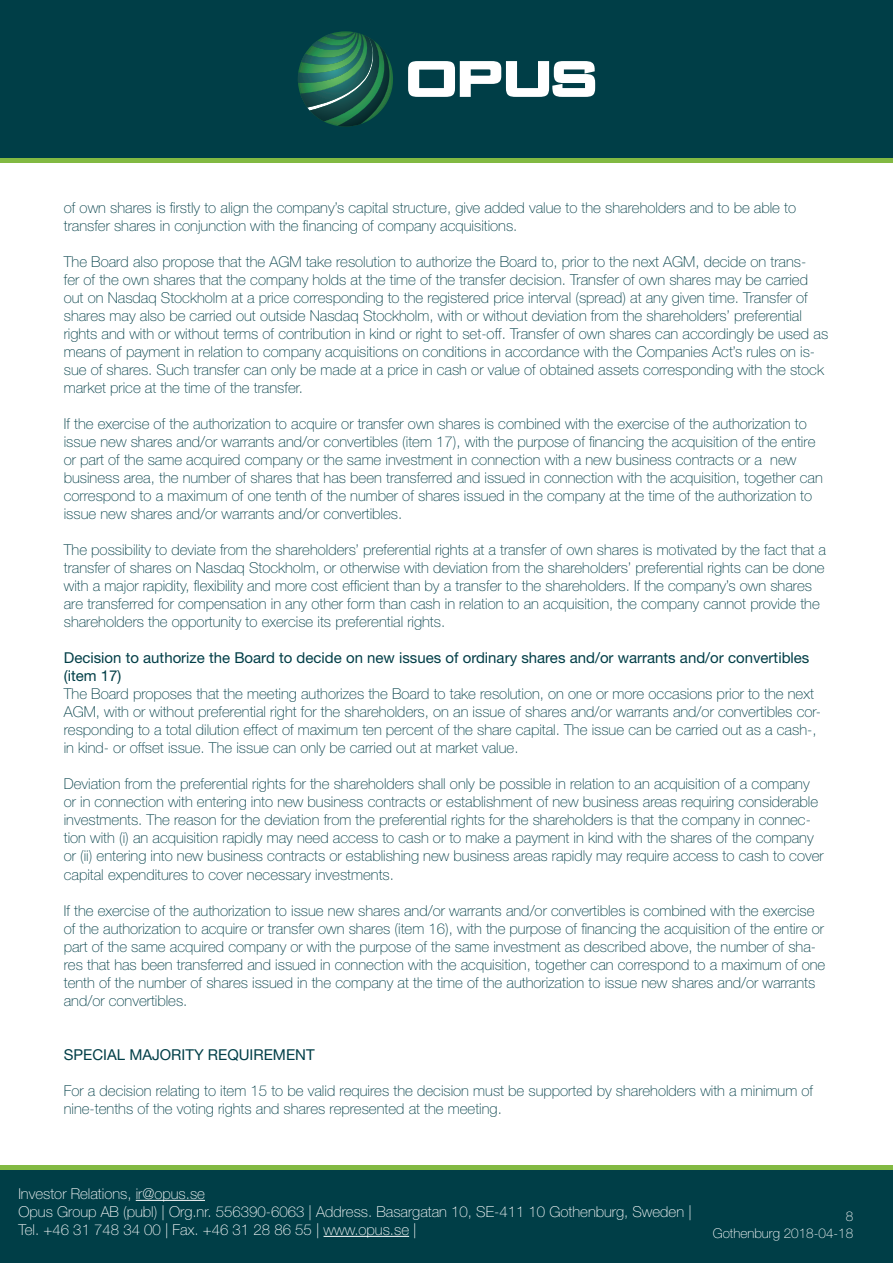
<style>
.page{position:relative;width:893px;height:1263px;background:#fff}
.page>*{position:absolute;margin:0;border:0;box-sizing:border-box;transform-origin:0 0}
.t1{font:100 15px/18px "Helvetica Neue LT Std";color:#003e47}
.t2{font:100 15px/18px "Helvetica Neue LT Std";color:#fff}
.t3{font:15px/18px "Helvetica Neue LT Std";color:#003e47}
.t4{font:100 13.5px/16.2px "Helvetica Neue LT Std";color:#fff;text-align:right}
</style>
<div class="page">
<div style="left:0;top:1165px;width:893px;height:98px;background:#003e47"></div>
<div style="left:0;top:0;width:893px;height:158px;background:#003e47"></div>
<hr style="left:136px;top:1200px;width:69px;height:1px;background:#fff">
<hr style="left:324px;top:1236px;width:85px;height:1px;background:#fff">
<hr style="left:0;top:1165px;width:893px;height:4px;background:#82b942">
<hr style="left:0;top:158px;width:893px;height:4px;background:#82b942">
<svg style="left:298px;top:31px;width:95px;height:96px"></svg>
<svg style="left:408px;top:61px;width:187px;height:36px"></svg>
<p class="t1" style="left:64px;top:199px;width:734px">of own shares is firstly to align the company’s capital structure, give added value to the shareholders and to be able to transfer shares in conjunction with the financing of company acquisitions.</p>
<p class="t1" style="left:64px;top:253px;width:766px">The Board also propose that the AGM take resolution to authorize the Board to, prior to the next AGM, decide on trans-<br>fer of the own shares that the company holds at the time of the transfer decision. Transfer of own shares may be carried out on Nasdaq Stockholm at a price corresponding to the registered price interval (spread) at any given time. Transfer of shares may also be carried out outside Nasdaq Stockholm, with or without deviation from the shareholders’ preferential rights and with or without terms of contribution in kind or right to set-off. Transfer of own shares can accordingly be used as means of payment in relation to company acquisitions on conditions in accordance with the Companies Act’s rules on is&shy;sue of shares. Such transfer can only be made at a price in cash or value of obtained assets corresponding with the stock market price at the time of the transfer.</p>
<p class="t1" style="left:64px;top:415px;width:761px">If the exercise of the authorization to acquire or transfer own shares is combined with the exercise of the authorization to issue new shares and/or warrants and/or convertibles (item 17), with the purpose of financing the acquisition of the entire or part of the same acquired company or the same investment in connection with a new business contracts or a new business area, the number of shares that has been transferred and issued in connection with the acquisition, together can correspond to a maximum of one tenth of the number of shares issued in the company at the time of the authorization to issue new shares and/or warrants and/or convertibles.</p>
<p class="t1" style="left:64px;top:541px;width:764px">The possibility to deviate from the shareholders’ preferential rights at a transfer of own shares is motivated by the fact that a transfer of shares on Nasdaq Stockholm, or otherwise with deviation from the shareholders’ preferential rights can be done with a major rapidity, flexibility and more cost efficient than by a transfer to the shareholders. If the company’s own shares are transferred for compensation in any other form than cash in relation to an acquisition, the company cannot provide the shareholders the opportunity to exercise its preferential rights.</p>
<p class="t3" style="left:64px;top:649px;width:747px">Decision to authorize the Board to decide on new issues of ordinary shares and/or warrants and/or convertibles (item 17)</p>
<p class="t1" style="left:64px;top:685px;width:759px">The Board proposes that the meeting authorizes the Board to take resolution, on one or more occasions prior to the next AGM, with or without preferential right for the shareholders, on an issue of shares and/or warrants and/or convertibles cor&shy;responding to a total dilution effect of maximum ten percent of the share capital. The issue can be carried out as a cash-, in kind- or offset issue. The issue can only be carried out at market value.</p>
<p class="t1" style="left:64px;top:775px;width:761px">Deviation from the preferential rights for the shareholders shall only be possible in relation to an acquisition of a company or in connection with entering into new business contracts or establishment of new business areas requiring considerable investments. The reason for the deviation from the preferential rights for the shareholders is that the company in connec&shy;tion with (i) an acquisition rapidly may need access to cash or to make a payment in kind with the shares of the company or (ii) entering into new business contracts or establishing new business areas rapidly may require access to cash to cover capital expenditures to cover necessary investments.</p>
<p class="t1" style="left:64px;top:901px;width:763px">If the exercise of the authorization to issue new shares and/or warrants and/or convertibles is combined with the exercise of the authorization to acquire or transfer own shares (item 16), with the purpose of financing the acquisition of the entire or part of the same acquired company or with the purpose of the same investment as described above, the number of sha&shy;res that has been transferred and issued in connection with the acquisition, together can correspond to a maximum of one</p>
<p class="t1" style="left:64px;top:973px;width:753px">tenth of the number of shares issued in the company at the time of the authorization to issue new shares and/or warrants and/or convertibles.</p>
<p class="t3" style="left:64px;top:1045px;width:252px">SPECIAL MAJORITY REQUIREMENT</p>
<p class="t1" style="left:64px;top:1081px;width:751px">For a decision relating to item 15 to be valid requires the decision must be supported by shareholders with a minimum of nine-tenths of the voting rights and shares represented at the meeting.</p>
<p class="t2" style="left:18px;top:1184px;width:675px">Investor Relations, ir@opus.se<br>Opus Group AB (publ) | Org.nr. 556390-6063 | Address. Basargatan 10, SE-411 10 Gothenburg, Sweden |<br>Tel. +46 31 748 34 00 | Fax. +46 31 28 86 55 | www.opus.se |</p>
<p class="t4" style="left:713px;top:1208px;width:142px">8<br>Gothenburg 2018-04-18</p>
</div>
